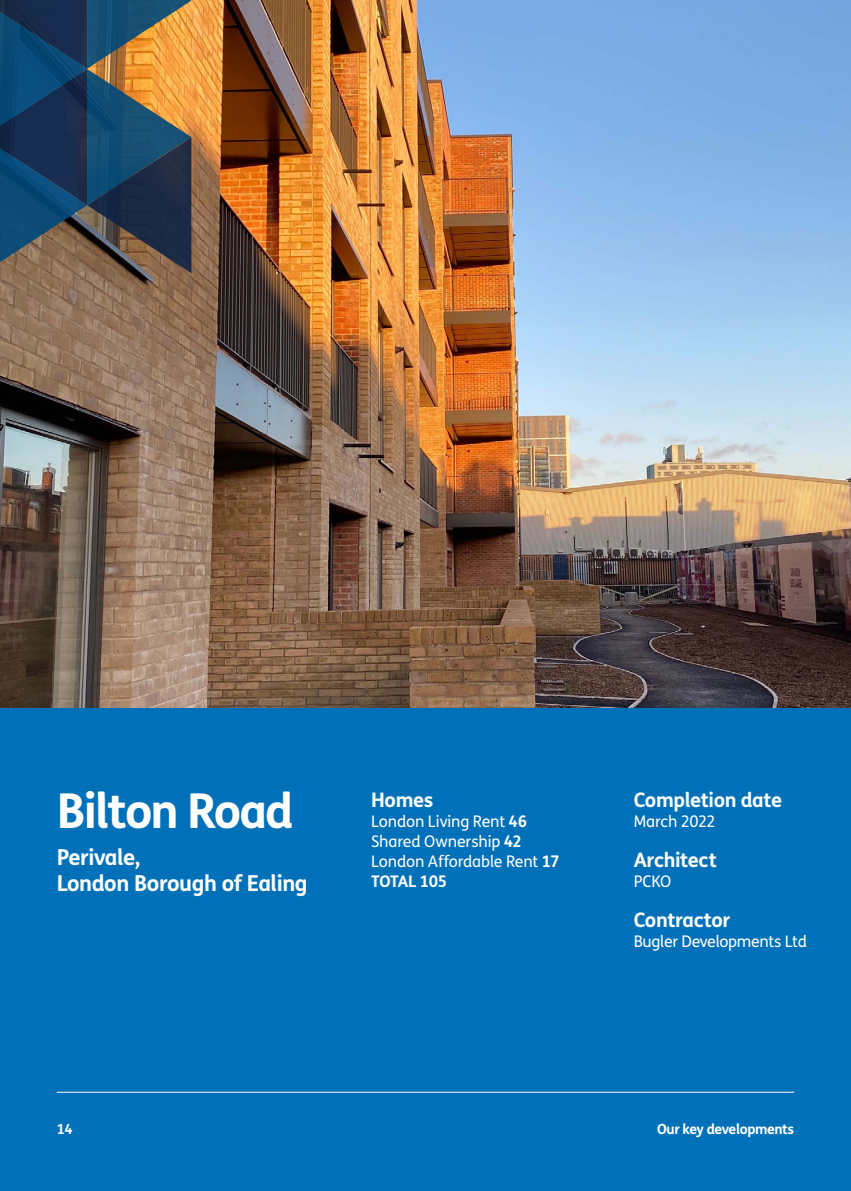
<style>
.page{position:relative;width:851px;height:1191px;background:#fff}
.page>*{position:absolute;margin:0;border:0;box-sizing:border-box;transform-origin:0 0}
.t1{font:700 48px "FS Me";letter-spacing:-.04em;color:#fff}
.t2{font:700 22px/26px "FS Me";letter-spacing:-.02em;color:#fff}
.t3{font:700 20px "FS Me";letter-spacing:-.02em;color:#fff}
.t4{font:16px/20px "FS Me";letter-spacing:-.015em;color:#fff}
.t5{font:700 14px "FS Me";letter-spacing:-.03em;color:#fff}
.s1{font-weight:700}
</style>
<div class="page">
<img style="left:0;top:0;width:850px;height:709px">
<div style="left:0;top:709px;width:850px;height:482px;background:#0071b9"></div>
<hr style="left:57px;top:1091px;width:737px;height:1px;background:#fff">
<svg style="left:0;top:0;width:191px;height:273px;background:#3e4e59"></svg>
<hr style="left:850px;top:709px;width:1px;height:482px;background:#0071b9">
<h1 class="t1" style="left:57px;top:773px;width:238px">Bilton Road</h1>
<h2 class="t2" style="left:57px;top:843px;width:252px">Perivale,<br>London Borough of Ealing</h2>
<p class="t3" style="left:371px;top:784px;width:64px">Homes</p>
<p class="t4" style="left:371px;top:811px;width:190px">London Living Rent <span class="s1">46<br></span>Shared Ownership <span class="s1">42<br></span>London Affordable Rent <span class="s1">17<br>TOTAL 105</span></p>
<p class="t5" style="left:57px;top:1118px;width:18px">14</p>
<p class="t3" style="left:633px;top:784px;width:150px">Completion date</p>
<p class="t4" style="left:633px;top:811px;width:83px">March 2022</p>
<p class="t3" style="left:633px;top:844px;width:85px">Architect</p>
<p class="t4" style="left:633px;top:871px;width:39px">PCKO</p>
<p class="t3" style="left:633px;top:904px;width:98px">Contractor</p>
<p class="t4" style="left:633px;top:931px;width:175px">Bugler Developments Ltd</p>
<p class="t5" style="left:657px;top:1118px;width:138px">Our key developments</p>
</div>
